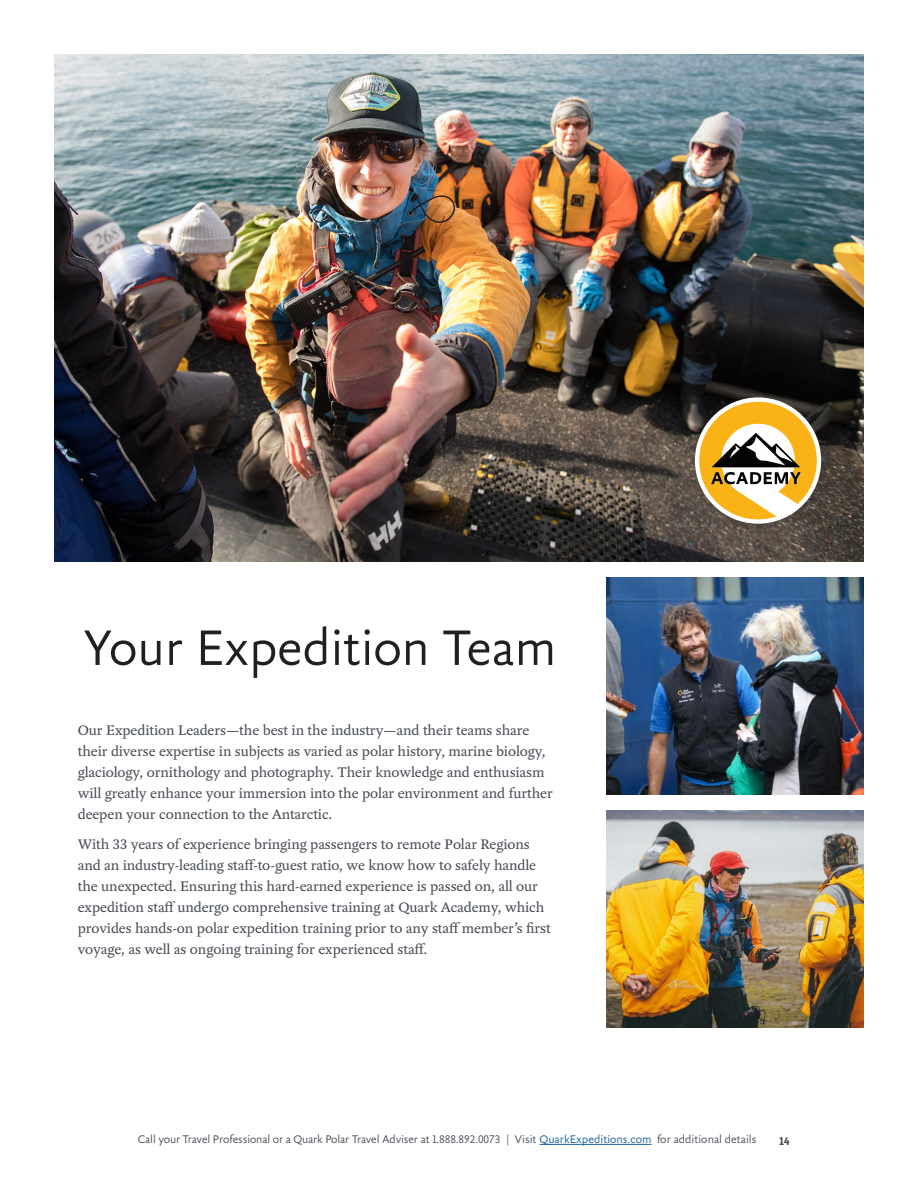
<style>
.page{position:relative;width:918px;height:1188px;background:#fff}
.page>*{position:absolute;margin:0;border:0;box-sizing:border-box;transform-origin:0 0}
.t1{font:300 54px "Yoga Sans OT";letter-spacing:-.005em;color:#231f20}
.t2{font:15px/21px "Yoga OT";letter-spacing:-.005em;color:#464b54}
.t3{font:300 12px "Yoga Sans OT";letter-spacing:-.01em;color:#464b54}
.t4{font:300 12px "Yoga Sans OT";color:#175d9e}
.t5{font:700 12px "Yoga Sans OT";color:#464b54}
.s1{color:#464b54}
</style>
<div class="page">
<img style="left:54px;top:54px;width:810px;height:508px">
<img style="left:606px;top:577px;width:258px;height:218px">
<img style="left:606px;top:810px;width:258px;height:218px">
<div style="left:688px;top:390px;width:147px;height:148px;background:#231f20;opacity:.32"></div>
<svg style="left:695px;top:397px;width:126px;height:127px"></svg>
<svg style="left:699px;top:402px;width:118px;height:117px"></svg>
<hr style="left:539px;top:1144px;width:113px;height:1px;background:#175d9e">
<p class="t1" style="left:82px;top:619px;width:476px">Your Expedition Team</p>
<p class="t2" style="left:78px;top:720px;width:477px">Our Expedition Leaders—the best in the industry—and their teams share their diverse expertise in subjects as varied as polar history, marine biology, glaciology, ornithology and photography. Their knowledge and enthusiasm will greatly enhance your immersion into the polar environment and further deepen your connection to the Antarctic.</p>
<p class="t2" style="left:78px;top:834px;width:474px">With 33 years of experience bringing passengers to remote Polar Regions and an industry-leading staff-to-guest ratio, we know how to safely handle the unexpected. Ensuring this hard-earned experience is passed on, all our expedition staff undergo comprehensive training at Quark Academy, which provides hands-on polar expedition training prior to any staff member’s first voyage, as well as ongoing training for experienced staff.</p>
<p class="t3" style="left:138px;top:1133px;width:44px">Call your</p>
<p class="t3" style="left:144px;top:1133px;width:181px">Call yourTraTravel Profes ional or a Quark</p>
<p class="t3" style="left:202px;top:1133px;width:149px">vel Professional or a Quark Polar</p>
<p class="t3" style="left:331px;top:1133px;width:100px">PolarTraTravel Adviser at</p>
<p class="t3" style="left:372px;top:1133px;width:130px">vel Adviser at1.8 .892.0 73</p>
<p class="t4" style="left:520px;top:1133px;width:133px"><span class="s1">Visit</span> QuarkExpedit ons.com</p>
<p class="t4" style="left:545px;top:1133px;width:213px">QuarkExpeditions.com<span class="s1">for ad it onal details</span></p>
<p class="t3" style="left:663px;top:1133px;width:101px">for additional details</p>
<p class="t3" style="left:438px;top:1133px;width:100px">1.888.892.0073| | Visit</p>
<p class="t5" style="left:779px;top:1135px;width:12px">1 4g</p>
</div>
